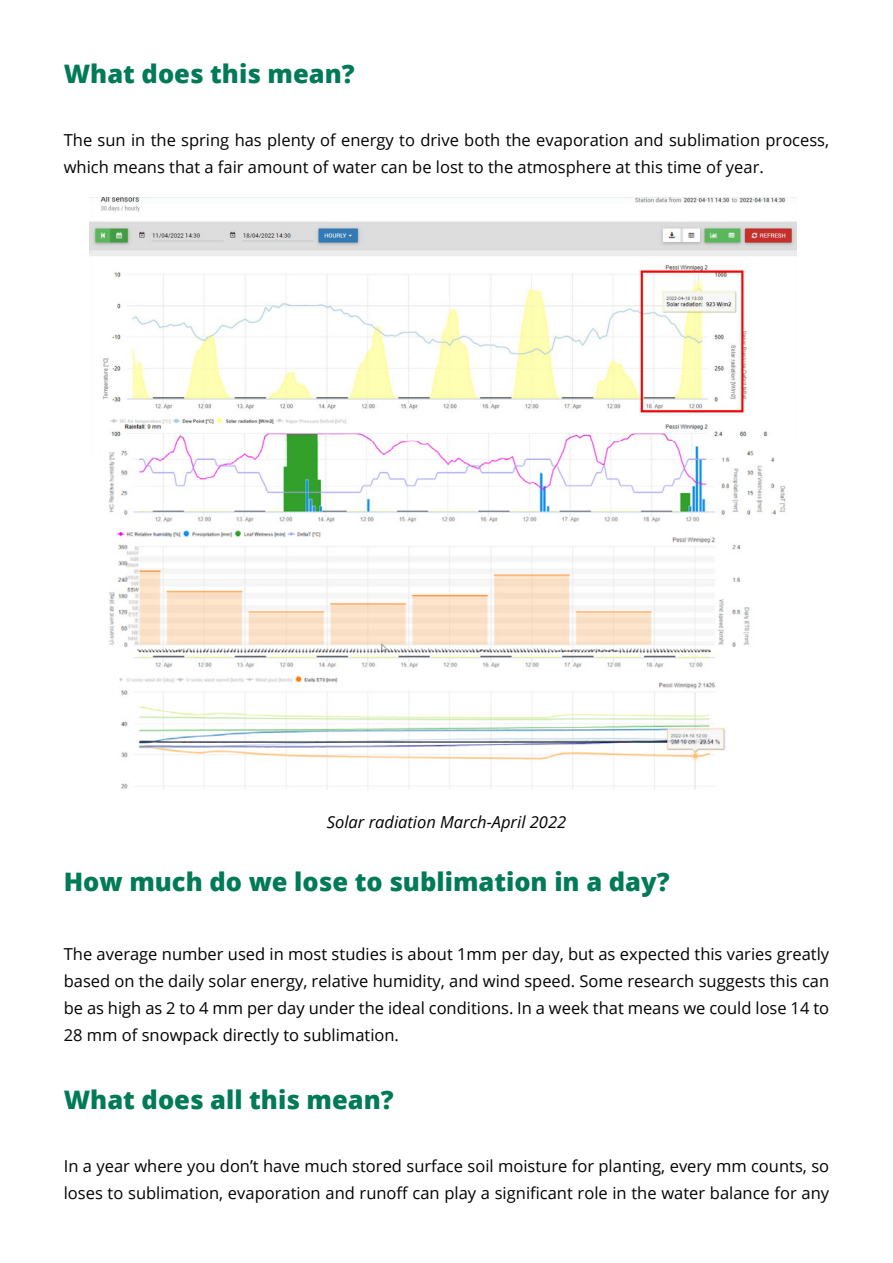
<style>
.page{position:relative;width:893px;height:1263px;background:#fff}
.page>*{position:absolute;margin:0;border:0;box-sizing:border-box;transform-origin:0 0}
.t1{font:800 25.5px "Open Sans";color:#007a57}
.t2{font:16.5px/27px "Open Sans";color:#020203}
.t3{font:italic 16.5px "Open Sans";color:#020203}
</style>
<div class="page">
<img style="left:89px;top:198px;width:707px;height:243px">
<img style="left:109px;top:441px;width:677px;height:349px">
<h1 class="t1" style="left:64px;top:55px;width:292px">What does this mean?</h1>
<p class="t2" style="left:64px;top:126px;width:767px">The sun in the spring has plenty of energy to drive both the evaporation and sublimation process, which means that a fair amount of water can be lost to the atmosphere at this time of year.</p>
<p class="t3" style="left:327px;top:811px;width:241px">Solar radiation March-April 2022</p>
<h1 class="t1" style="left:64px;top:862px;width:607px">How much do we lose to sublimation in a day?</h1>
<p class="t2" style="left:64px;top:940px;width:767px;text-align:justify">The average number used in most studies is about 1mm per day, but as expected this varies greatly based on the daily solar energy, relative humidity, and wind speed. Some research suggests this can be as high as 2 to 4 mm per day under the ideal conditions. In a week that means we could lose 14 to 28 mm of snowpack directly to sublimation.</p>
<h1 class="t1" style="left:64px;top:1081px;width:331px">What does all this mean?</h1>
<p class="t2" style="left:64px;top:1152px;width:767px">In a year where you don’t have much stored surface soil moisture for planting, every mm counts, so loses to sublimation, evaporation and runoff can play a significant role in the water balance for any</p>
</div>
